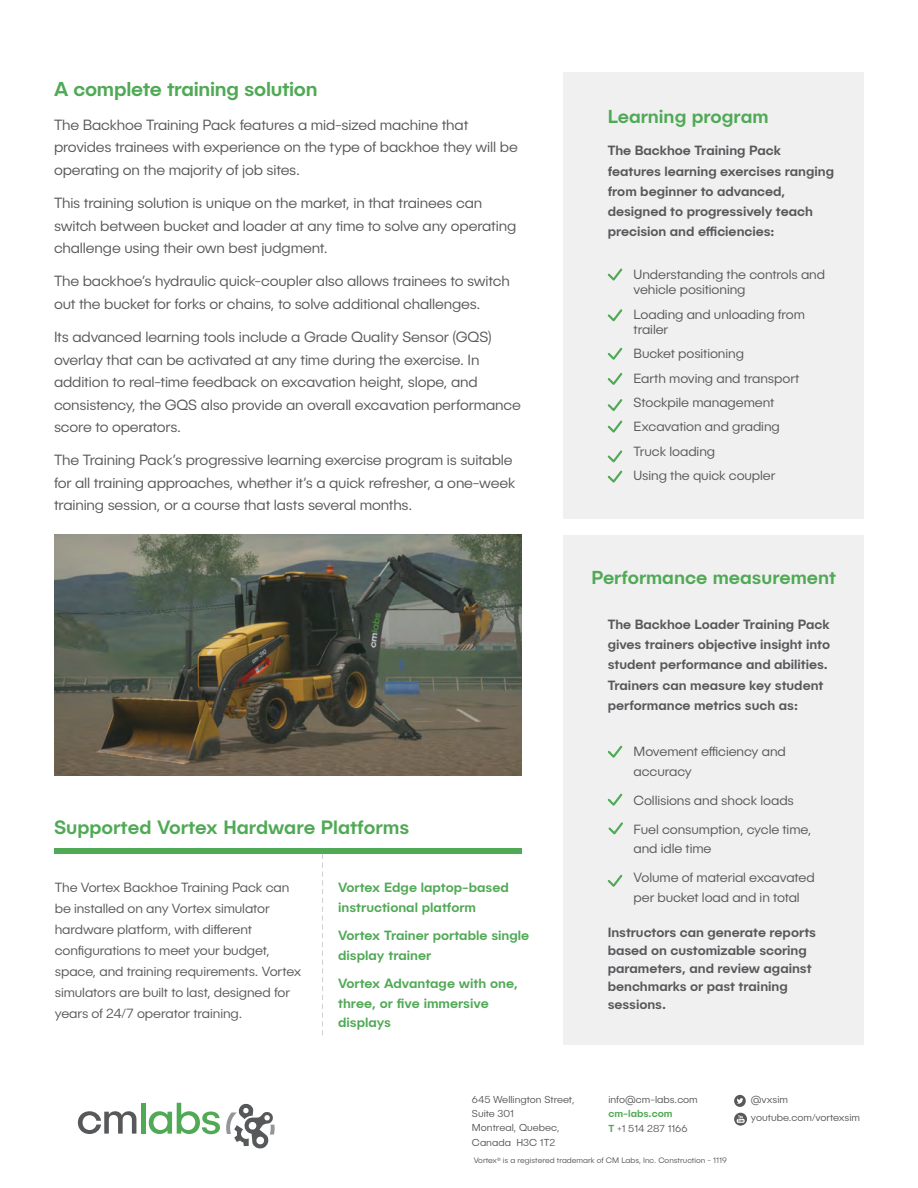
<style>
.page{position:relative;width:918px;height:1188px;background:#fff}
.page>*{position:absolute;margin:0;border:0;box-sizing:border-box;transform-origin:0 0}
.TXT_-_niveau_02{font:500 20.25px "Publica Sans";letter-spacing:-.015em;color:#50a955}
.t1{font:500 19.5px "Publica Sans";color:#50a955}
.t2{font:500 18.9px "Publica Sans";color:#50a955}
.TXT_-_niveau_02-2{font:300 15px/22.5px "Publica Sans";letter-spacing:-.01em;color:#57585a}
.TXT_-_niveau_02-3{font:300 13.5px/21px "Publica Sans";letter-spacing:-.005em;color:#57585a}
.TXT_-_niveau_02-4{font:500 13.5px/20.2px "Publica Sans";color:#57585a}
.t3{font:500 13.5px/19.5px "Publica Sans";color:#50a955}
.t4{font:300 10.2px "Publica Sans";color:#57585a}
.t5{font:500 10.2px "Publica Sans";color:#50a955}
.t6{font:300 7.95px "Publica Sans";color:#57585a}
.s1{font-weight:500;color:#50a955}
</style>
<div class="page">
<div style="left:563px;top:535px;width:301px;height:509px;background:#f0f0f1"></div>
<div style="left:563px;top:73px;width:301px;height:446px;background:#f0f0f1"></div>
<svg style="left:78px;top:1111px;width:58px;height:23px"></svg>
<hr style="left:141px;top:1103px;width:4px;height:31px;background:#50a955">
<svg style="left:149px;top:1103px;width:71px;height:31px"></svg>
<svg style="left:226px;top:1103px;width:49px;height:46px"></svg>
<svg style="left:734px;top:1095px;width:12px;height:12px"></svg>
<svg style="left:734px;top:1113px;width:13px;height:13px"></svg>
<svg style="left:607px;top:268px;width:16px;height:13px"></svg>
<svg style="left:607px;top:309px;width:16px;height:13px"></svg>
<svg style="left:607px;top:347px;width:16px;height:13px"></svg>
<svg style="left:607px;top:745px;width:16px;height:13px"></svg>
<svg style="left:607px;top:373px;width:16px;height:12px"></svg>
<svg style="left:607px;top:793px;width:16px;height:13px"></svg>
<svg style="left:607px;top:874px;width:16px;height:13px"></svg>
<svg style="left:608px;top:822px;width:15px;height:13px"></svg>
<svg style="left:607px;top:420px;width:16px;height:13px"></svg>
<svg style="left:607px;top:450px;width:16px;height:33px"></svg>
<svg style="left:607px;top:399px;width:16px;height:12px"></svg>
<img style="left:54px;top:535px;width:467px;height:240px">
<div style="left:54px;top:849px;width:467px;height:5px;background:#50a955"></div>
<svg style="left:322px;top:854px;width:1px;height:181px"></svg>
<p class="TXT_-_niveau_02" style="left:54px;top:76px;width:265px">A complete training solution</p>
<p class="TXT_-_niveau_02-2" style="left:54px;top:113px;width:465px">The Backhoe Training Pack features a mid-sized machine that provides trainees with experience on the type of backhoe they will be operating on the majority of job sites.</p>
<p class="TXT_-_niveau_02-2" style="left:54px;top:191px;width:464px">This training solution is unique on the market, in that trainees can switch between bucket and loader at any time to solve any operating challenge using their own best judgment.</p>
<p class="TXT_-_niveau_02-2" style="left:54px;top:270px;width:457px">The backhoe’s hydraulic quick-coupler also allows trainees to switch out the bucket for forks or chains, to solve additional challenges.</p>
<p class="TXT_-_niveau_02-2" style="left:54px;top:325px;width:469px">Its advanced learning tools include a Grade Quality Sensor (GQS) overlay that can be activated at any time during the exercise. In addition to real-time feedback on excavation height, slope, and consistency, the GQS also provide an overall excavation performance score to operators.</p>
<p class="TXT_-_niveau_02-2" style="left:54px;top:449px;width:463px">The Training Pack’s progressive learning exercise program is suitable for all training approaches, whether it’s a quick refresher, a one-week training session, or a course that lasts several months.</p>
<p class="t1" style="left:54px;top:814px;width:357px">Supported Vortex Hardware Platforms</p>
<p class="TXT_-_niveau_02-3" style="left:55px;top:877px;width:248px">The Vortex Backhoe Training Pack can be installed on any Vortex simulator hardware platform, with different configurations to meet your budget, space, and training requirements. Vortex simulators are built to last, designed for years of 24/7 operator training.</p>
<p class="t3" style="left:338px;top:878px;width:172px">Vortex Edge laptop-based</p>
<p class="t3" style="left:338px;top:897px;width:139px">instructional platform</p>
<p class="t3" style="left:338px;top:926px;width:193px">Vortex Trainer portable single</p>
<p class="t3" style="left:338px;top:945px;width:95px">display trainer</p>
<p class="t3" style="left:338px;top:974px;width:181px">Vortex Advantage with one, three, or five immersive displays</p>
<p class="t2" style="left:608px;top:104px;width:162px">Learning program</p>
<p class="TXT_-_niveau_02-4" style="left:608px;top:140px;width:228px">The Backhoe Training Pack features learning exercises ranging from beginner to advanced, designed to progressively teach precision and efficiencies:</p>
<p class="TXT_-_niveau_02-3" style="left:634px;top:267px;width:193px;line-height:15px">Understanding the controls and vehicle positioning</p>
<p class="TXT_-_niveau_02-3" style="left:634px;top:306px;width:173px;line-height:15px">Loading and unloading from trailer</p>
<p class="TXT_-_niveau_02-3" style="left:634px;top:343px;width:112px">Bucket positioning</p>
<p class="TXT_-_niveau_02-3" style="left:634px;top:367px;width:168px">Earth moving and transport</p>
<p class="TXT_-_niveau_02-3" style="left:634px;top:392px;width:142px">Stockpile management</p>
<p class="TXT_-_niveau_02-3" style="left:634px;top:416px;width:148px">Excavation and grading</p>
<p class="TXT_-_niveau_02-3" style="left:634px;top:440px;width:83px">Truck loading</p>
<p class="TXT_-_niveau_02-3" style="left:634px;top:465px;width:143px">Using the quick coupler</p>
<p class="t2" style="left:591px;top:565px;width:246px">Performance measurement</p>
<p class="TXT_-_niveau_02-4" style="left:608px;top:613px;width:224px">The Backhoe Loader Training Pack gives trainers objective insight into student performance and abilities.<br>Trainers can measure key student performance metrics such as:</p>
<p class="TXT_-_niveau_02-3" style="left:634px;top:742px;width:154px;line-height:19.5px">Movement efficiency and accuracy</p>
<p class="TXT_-_niveau_02-3" style="left:634px;top:789px;width:162px">Collisions and shock loads</p>
<p class="TXT_-_niveau_02-3" style="left:634px;top:819px;width:179px;line-height:19.5px">Fuel consumption, cycle time, and idle time</p>
<p class="TXT_-_niveau_02-3" style="left:634px;top:867px;width:183px;line-height:19.5px">Volume of material excavated per bucket load and in total</p>
<p class="TXT_-_niveau_02-4" style="left:608px;top:923px;width:210px;line-height:18px">Instructors can generate reports based on customizable scoring parameters, and review against benchmarks or past training sessions.</p>
<p class="t4" style="left:472px;top:1093px;width:104px">645 Wellington Street,</p>
<p class="t4" style="left:472px;top:1107px;width:44px">Suite 301</p>
<p class="t4" style="left:472px;top:1122px;width:89px">Montreal, Quebec,</p>
<p class="t4" style="left:472px;top:1136px;width:85px">Canada H3C 1T2</p>
<p class="t6" style="left:474px;top:1156px;width:255px">Vortex<sup>®</sup> is a registered trademark of CM Labs, Inc. Construction - 1119</p>
<p class="t4" style="left:608px;top:1093px;width:91px">info@cm-labs.com</p>
<p class="t5" style="left:608px;top:1107px;width:66px">cm-labs.com</p>
<p class="t4" style="left:608px;top:1122px;width:81px"><span class="s1">T</span> +1 514 287 1166</p>
<p class="t4" style="left:751px;top:1093px;width:39px">@vxsim</p>
<p class="t4" style="left:751px;top:1111px;width:111px">youtube.com/vortexsim</p>
</div>
